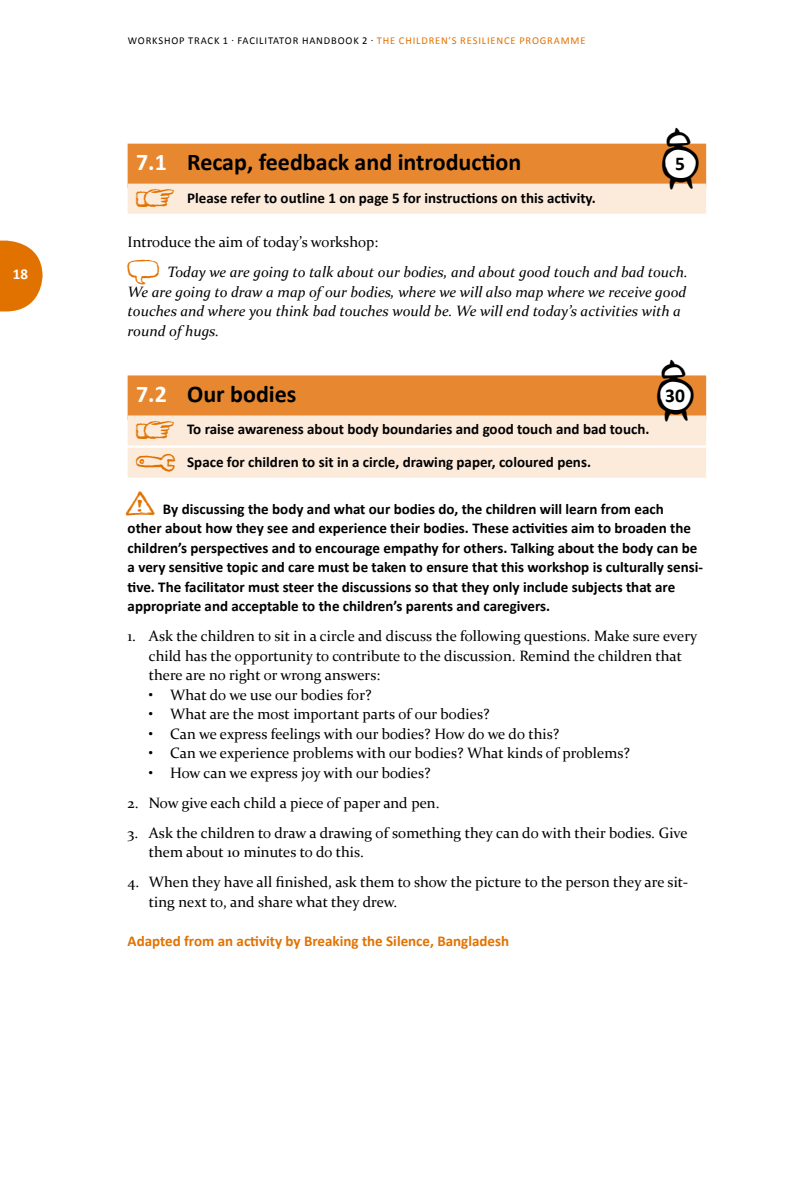
<style>
.page{position:relative;width:787px;height:1191px;background:#fff}
.page>*{position:absolute;margin:0;border:0;box-sizing:border-box;transform-origin:0 0}
.t1{font:700 24px "Calibri";color:#000}
.t2{font:700 19.5px "Calibri";color:#000}
.t3{font:15px/19.5px "Constantia";color:#000}
.t4{font:700 15px/19.5px "Calibri";color:#000}
.t5{font:italic 15px/19.5px "Constantia";color:#000}
.t6{font:700 15px "Calibri";color:#e27200}
.t7{font:700 15px "Calibri";color:#fff}
.t8{font:10.5px "Calibri";letter-spacing:.08em;color:#000}
.s1{color:#e27200}
.s2{color:#fff}
</style>
<div class="page">
<div style="left:128px;top:144px;width:578px;height:44px;background:#e78830"></div>
<div style="left:128px;top:184px;width:578px;height:30px;background:#fcebdb"></div>
<div style="left:128px;top:375px;width:578px;height:45px;background:#e78830"></div>
<div style="left:128px;top:415px;width:578px;height:30px;background:#fcebdb"></div>
<div style="left:128px;top:448px;width:578px;height:30px;background:#fcebdb"></div>
<svg style="left:0;top:241px;width:43px;height:70px"></svg>
<svg style="left:662px;top:143px;width:36px;height:41px"></svg>
<svg style="left:657px;top:375px;width:36px;height:41px"></svg>
<p class="t7" style="left:13px;top:264px;width:17px">18</p>
<p class="t8" style="left:128px;top:34px;width:459px">WORKSHOP TRACK 1 · FACILITATOR HANDBOOK 2 · <span class="s1">THE CHILDREN’S RESILIENCE PROGRAMME</span></p>
<h1 class="t1" style="left:136px;top:147px;width:387px"><span class="s2">7.1</span> Recap, feedback and introduction</h1>
<h2 class="t2" style="left:675px;top:151px;width:11px">5</h2>
<p class="t4" style="left:187px;top:188px;width:410px">Please refer to outline 1 on page 5 for instructions on this activity.</p>
<p class="t3" style="left:128px;top:232px;width:252px">Introduce the aim of today’s workshop:</p>
<p class="t5" style="left:128px;top:262px;width:562px;text-indent:40px">Today we are going to talk about our bodies, and about good touch and bad touch.<br>We are going to draw a map of our bodies, where we will also map where we receive good touches and where you think bad touches would be. We will end today’s activities with a round of hugs.</p>
<h1 class="t1" style="left:136px;top:378px;width:162px"><span class="s2">7.2</span> Our bodies</h1>
<h2 class="t2" style="left:665px;top:383px;width:21px">30</h2>
<p class="t4" style="left:177px;top:413px;width:473px;line-height:32.2px;text-indent:10px">To raise awareness about body boundaries and good touch and bad touch.<br>Space for children to sit in a circle, drawing paper, coloured pens.</p>
<p class="t4" style="left:128px;top:499px;width:577px;text-indent:35px">By discussing the body and what our bodies do, the children will learn from each<br>other about how they see and experience their bodies. These activities aim to broaden the children’s perspectives and to encourage empathy for others. Talking about the body can be a very sensitive topic and care must be taken to ensure that this workshop is culturally sensi&shy;tive. The facilitator must steer the discussions so that they only include subjects that are appropriate and acceptable to the children’s parents and caregivers.</p>
<p class="t3" style="left:149px;top:625px;width:550px;text-indent:-21px">1. Ask the children to sit in a circle and discuss the following questions. Make sure every child has the opportunity to contribute to the discussion. Remind the children that there are no right or wrong answers:</p>
<p class="t3" style="left:149px;top:684px;width:224px">• What do we use our bodies for?</p>
<p class="t3" style="left:149px;top:703px;width:342px">• What are the most important parts of our bodies?</p>
<p class="t3" style="left:149px;top:723px;width:412px">• Can we express feelings with our bodies? How do we do this?</p>
<p class="t3" style="left:149px;top:742px;width:482px">• Can we experience problems with our bodies? What kinds of problems?</p>
<p class="t3" style="left:149px;top:762px;width:283px">• How can we express joy with our bodies?</p>
<p class="t3" style="left:128px;top:792px;width:313px">2. Now give each child a piece of paper and pen.</p>
<p class="t3" style="left:149px;top:822px;width:540px;text-indent:-21px">3. Ask the children to draw a drawing of something they can do with their bodies. Give them about 10 minutes to do this.</p>
<p class="t3" style="left:149px;top:871px;width:541px;text-indent:-21px">4. When they have all finished, ask them to show the picture to the person they are sit&shy;ting next to, and share what they drew.</p>
<p class="t6" style="left:128px;top:931px;width:383px">Adapted from an activity by Breaking the Silence, Bangladesh</p>
</div>
